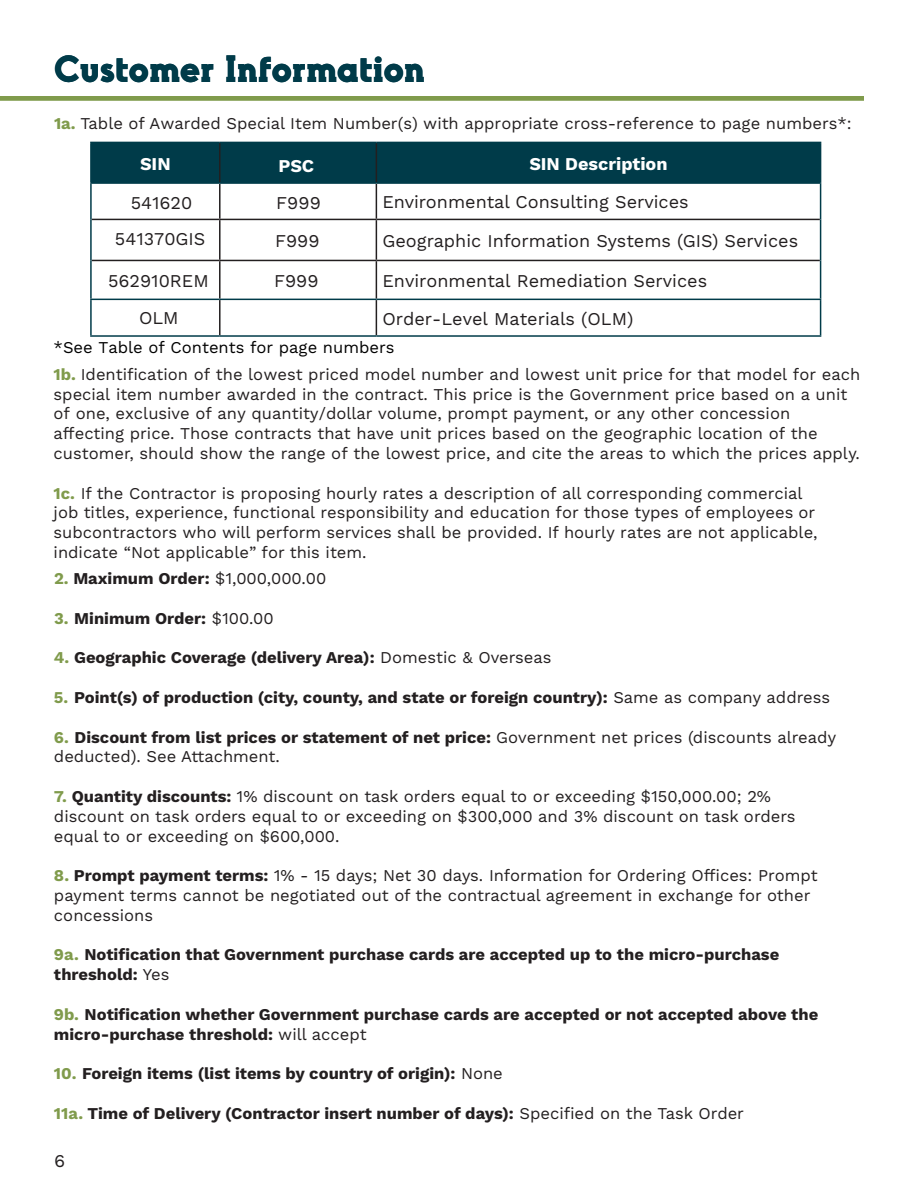
<style>
.page{position:relative;width:918px;height:1188px;background:#fff}
.page>*{position:absolute;margin:0;border:0;box-sizing:border-box;transform-origin:0 0}
.t1{font:700 36px "Odudo Slab";color:#003b49}
.t2{font:18px "Work Sans";color:#231f20}
.t3{font:700 18px "Work Sans";color:#fff}
.t4{font:16.5px/19.8px "Work Sans";color:#231f20}
.t5{font:700 16.5px/19.8px "Work Sans";color:#231f20}
.s1{font-weight:700;color:#809b4c}
.s2{color:#000}
.s3{color:#809b4c}
.s4{font-weight:400}
.s5{font-weight:700}
</style>
<div class="page">
<div style="left:92px;top:143px;width:728px;height:39px;background:#003b49"></div>
<hr style="left:219px;top:143px;width:2px;height:39px;background:#231f20">
<hr style="left:376px;top:143px;width:1px;height:39px;background:#231f20">
<hr style="left:219px;top:184px;width:2px;height:35px;background:#231f20">
<hr style="left:376px;top:184px;width:1px;height:35px;background:#231f20">
<hr style="left:92px;top:219px;width:128px;height:1px;background:#231f20">
<hr style="left:220px;top:219px;width:156px;height:1px;background:#231f20">
<hr style="left:219px;top:220px;width:2px;height:40px;background:#231f20">
<hr style="left:376px;top:219px;width:444px;height:1px;background:#231f20">
<hr style="left:376px;top:220px;width:1px;height:40px;background:#231f20">
<hr style="left:92px;top:260px;width:128px;height:1px;background:#231f20">
<hr style="left:220px;top:260px;width:156px;height:1px;background:#231f20">
<hr style="left:219px;top:261px;width:2px;height:38px;background:#231f20">
<hr style="left:376px;top:260px;width:444px;height:1px;background:#231f20">
<hr style="left:376px;top:261px;width:1px;height:38px;background:#231f20">
<hr style="left:219px;top:300px;width:2px;height:35px;background:#231f20">
<hr style="left:376px;top:300px;width:1px;height:35px;background:#231f20">
<hr style="left:90px;top:184px;width:2px;height:35px;background:#003b49">
<hr style="left:820px;top:184px;width:1px;height:35px;background:#003b49">
<hr style="left:90px;top:219px;width:2px;height:41px;background:#003b49">
<hr style="left:820px;top:219px;width:1px;height:41px;background:#003b49">
<hr style="left:90px;top:260px;width:2px;height:39px;background:#003b49">
<hr style="left:820px;top:260px;width:1px;height:39px;background:#003b49">
<hr style="left:90px;top:299px;width:130px;height:1px;background:#003b49">
<hr style="left:90px;top:300px;width:2px;height:35px;background:#003b49">
<hr style="left:220px;top:299px;width:156px;height:1px;background:#003b49">
<hr style="left:376px;top:299px;width:445px;height:1px;background:#003b49">
<hr style="left:820px;top:300px;width:1px;height:35px;background:#003b49">
<hr style="left:90px;top:335px;width:130px;height:2px;background:#003b49">
<hr style="left:220px;top:335px;width:156px;height:2px;background:#003b49">
<hr style="left:376px;top:335px;width:445px;height:2px;background:#003b49">
<hr style="left:90px;top:142px;width:130px;height:1px;background:#003b49">
<hr style="left:90px;top:143px;width:2px;height:39px;background:#003b49">
<hr style="left:220px;top:142px;width:156px;height:1px;background:#003b49">
<hr style="left:376px;top:142px;width:445px;height:1px;background:#003b49">
<hr style="left:820px;top:143px;width:1px;height:39px;background:#003b49">
<hr style="left:90px;top:182px;width:130px;height:2px;background:#003b49">
<hr style="left:220px;top:182px;width:156px;height:2px;background:#003b49">
<hr style="left:376px;top:182px;width:445px;height:2px;background:#003b49">
<div style="left:0;top:96px;width:864px;height:5px;background:#809b4c"></div>
<p class="t1" style="left:54px;top:46px;width:373px">Customer Information</p>
<p class="t4" style="left:54px;top:114px;width:799px"><span class="s1">1a.</span> Table of Awarded Special Item Number(s) with appropriate cross-reference to page numbers*:</p>
<p class="t3" style="left:140px;top:153px;width:32px">SIN</p>
<p class="t3" style="left:278px;top:155px;width:37px">PSC</p>
<p class="t3" style="left:529px;top:153px;width:140px">SIN Description</p>
<p class="t2" style="left:131px;top:192px;width:63px">541620</p>
<p class="t2" style="left:276px;top:192px;width:46px">F999</p>
<p class="t2" style="left:382px;top:191px;width:308px">Environmental Consulting Services</p>
<p class="t2" style="left:115px;top:228px;width:92px">541370GIS</p>
<p class="t2" style="left:275px;top:231px;width:46px">F999</p>
<p class="t2" style="left:382px;top:230px;width:417px">Geographic Information Systems (GIS) Services</p>
<p class="t2" style="left:108px;top:270px;width:102px">562910REM</p>
<p class="t2" style="left:274px;top:270px;width:46px">F999</p>
<p class="t2" style="left:382px;top:270px;width:326px">Environmental Remediation Services</p>
<p class="t2" style="left:139px;top:307px;width:41px">OLM</p>
<p class="t2" style="left:382px;top:309px;width:253px">Order-Level Materials (OLM)</p>
<p class="t4" style="left:54px;top:335px;width:808px;line-height:26.8px"><span class="s2">*See Table of Contents for page numbers<br></span><span class="s1">1b.</span> Identification of the lowest priced model number and lowest unit price for that model for each</p>
<p class="t4" style="left:54px;top:385px;width:808px">special item number awarded in the contract. This price is the Government price based on a unit of one, exclusive of any quantity/dollar volume, prompt payment, or any other concession affecting price. Those contracts that have unit prices based on the geographic location of the customer, should show the range of the lowest price, and cite the areas to which the prices apply.</p>
<p class="t4" style="left:54px;top:484px;width:766px"><span class="s1">1c.</span> If the Contractor is proposing hourly rates a description of all corresponding commercial job titles, experience, functional responsibility and education for those types of employees or subcontractors who will perform services shall be provided. If hourly rates are not applicable, indicate “Not applicable” for this item.</p>
<p class="t5" style="left:54px;top:569px;width:274px"><span class="s3">2.</span> Maximum Order: <span class="s4">$1,000,000.00</span></p>
<p class="t5" style="left:54px;top:609px;width:221px"><span class="s3">3.</span> Minimum Order: <span class="s4">$100.00</span></p>
<p class="t5" style="left:54px;top:649px;width:499px"><span class="s3">4.</span> Geographic Coverage (delivery Area): <span class="s4">Domestic &amp; Overseas</span></p>
<p class="t5" style="left:54px;top:688px;width:778px"><span class="s3">5.</span> Point(s) of production (city, county, and state or foreign country): <span class="s4">Same as company address</span></p>
<p class="t4" style="left:54px;top:728px;width:784px"><span class="s1">6.</span> <span class="s5">Discount from list prices or statement of net price:</span> Government net prices (discounts already deducted). See Attachment.</p>
<p class="t4" style="left:54px;top:787px;width:719px"><span class="s1">7.</span> <span class="s5">Quantity discounts:</span> 1% discount on task orders equal to or exceeding $150,000.00; 2%</p>
<p class="t4" style="left:54px;top:807px;width:743px">discount on task orders equal to or exceeding on $300,000 and 3% discount on task orders</p>
<p class="t4" style="left:54px;top:827px;width:287px">equal to or exceeding on $600,000.</p>
<p class="t4" style="left:54px;top:866px;width:765px"><span class="s1">8.</span> <span class="s5">Prompt payment terms:</span> 1% - 15 days; Net 30 days. Information for Ordering Offices: Prompt payment terms cannot be negotiated out of the contractual agreement in exchange for other concessions</p>
<p class="t5" style="left:54px;top:946px;width:727px"><span class="s3">9a.</span> Notification that Government purchase cards are accepted up to the micro-purchase</p>
<p class="t5" style="left:54px;top:965px;width:117px">threshold: <span class="s4">Yes</span></p>
<p class="t5" style="left:54px;top:1005px;width:766px"><span class="s3">9b.</span> Notification whether Government purchase cards are accepted or not accepted above the micro-purchase threshold: <span class="s4">will accept</span></p>
<p class="t5" style="left:54px;top:1064px;width:450px"><span class="s3">10.</span> Foreign items (list items by country of origin): <span class="s4">None</span></p>
<p class="t5" style="left:54px;top:1104px;width:692px"><span class="s3">11a.</span> Time of Delivery (Contractor insert number of days): <span class="s4">Specified on the Task Order</span></p>
<p class="t2" style="left:54px;top:1150px;width:13px">6</p>
</div>
